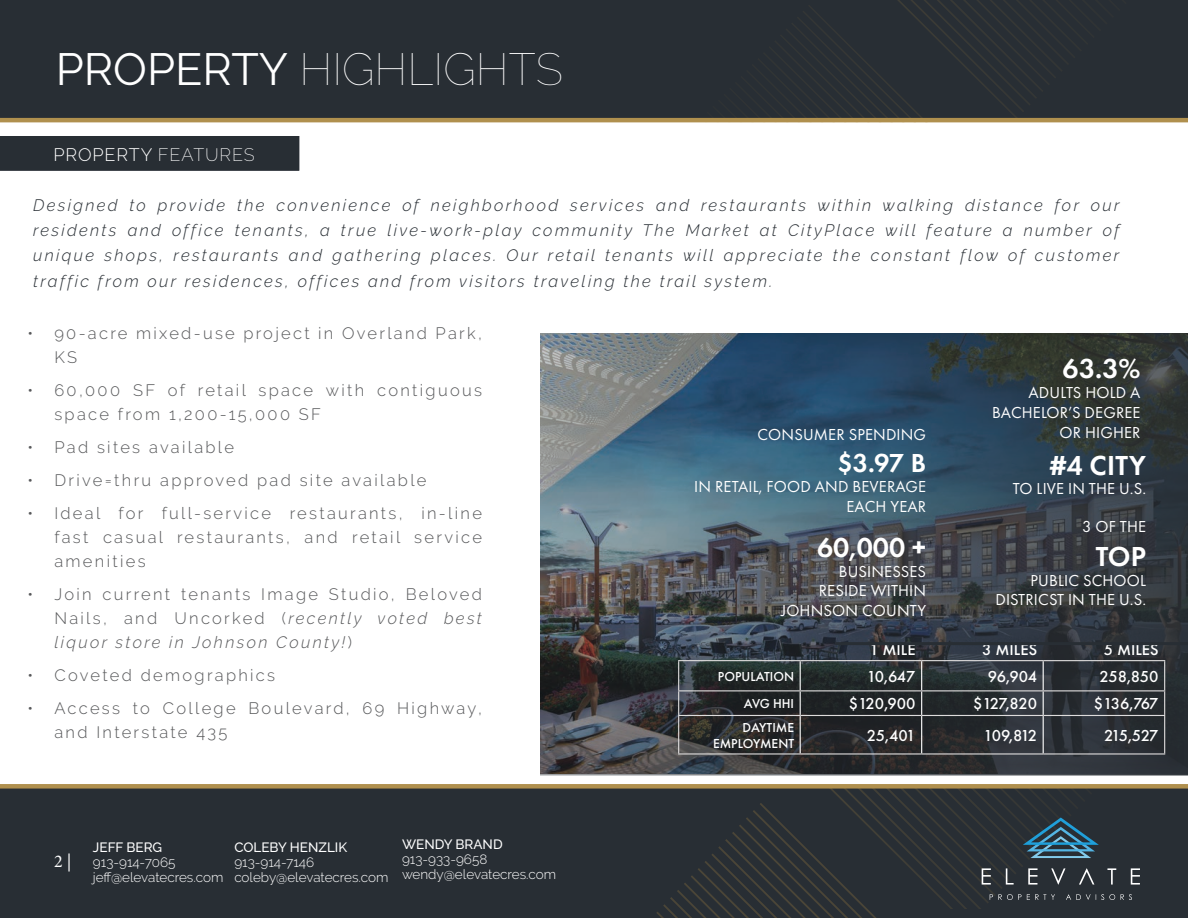
<style>
.page{position:relative;width:1188px;height:918px;background:#fff}
.page>*{position:absolute;margin:0;border:0;box-sizing:border-box;transform-origin:0 0}
.t1{font:100 45px "Raleway";color:#fff}
.t2{font:600 28.5px "Futura PT";letter-spacing:.01em;color:#fff}
.t3{font:600 27px "Futura PT";color:#fff}
.t4{font:300 18px "Raleway";letter-spacing:.05em;color:#fff}
.t5{font:18px "Minion Pro";color:#fff}
.t6{font:300 16.5px/24px "Raleway";letter-spacing:.14em;color:#57585a}
.t7{font:italic 300 16.5px/25.5px "Raleway";letter-spacing:.14em;color:#282e34;text-align:justify}
.t8{font:16.5px/19.8px "Futura PT";letter-spacing:.01em;color:#fff;text-align:right}
.t9{font:500 16.5px "Futura PT";letter-spacing:-.01em;color:#fff}
.t10{font:300 13.5px/15px "Raleway";color:#fff}
.t11{font:500 13.5px/16.2px "Futura PT";color:#fff;text-align:right}
.t12{font:500 13.5px "Raleway";color:#fff}
.s1{font-weight:400}
.s2{font-weight:200}
.s3{font-style:italic}
</style>
<div class="page">
<div style="left:0;top:0;width:1188px;height:122px;background:#282e34"></div>
<svg style="left:701px;top:0;width:426px;height:118px"></svg>
<div style="left:0;top:786px;width:1188px;height:132px;background:#282e34"></div>
<svg style="left:656px;top:789px;width:439px;height:129px"></svg>
<img style="left:1030px;top:851px;width:61px;height:7px">
<img style="left:1027px;top:845px;width:68px;height:6px">
<img style="left:1023px;top:818px;width:76px;height:27px">
<img style="left:982px;top:868px;width:158px;height:32px">
<hr style="left:0;top:118px;width:1188px;height:4px;background:#b0904e">
<div style="left:0;top:136px;width:300px;height:35px;background:#282e34"></div>
<div style="left:0;top:784px;width:1188px;height:5px;background:#b0904e"></div>
<svg style="left:540px;top:333px;width:648px;height:443px;background:#43525d"></svg>
<div style="left:680px;top:646px;width:504px;height:127px;background:#231f20;opacity:.75"></div>
<svg style="left:800px;top:661px;width:1px;height:54px"></svg>
<svg style="left:921px;top:661px;width:1px;height:54px"></svg>
<svg style="left:1043px;top:661px;width:1px;height:54px"></svg>
<hr style="left:800px;top:716px;width:1px;height:37px;background:#fff">
<hr style="left:921px;top:716px;width:1px;height:37px;background:#fff">
<hr style="left:1043px;top:716px;width:1px;height:37px;background:#fff">
<hr style="left:678px;top:660px;width:122px;height:1px;background:#dedcdc">
<hr style="left:800px;top:660px;width:122px;height:1px;background:#dedcdc">
<hr style="left:922px;top:660px;width:121px;height:1px;background:#dedcdc">
<hr style="left:1043px;top:660px;width:122px;height:1px;background:#dedcdc">
<hr style="left:678px;top:690px;width:122px;height:1px;background:#dedcdc">
<svg style="left:678px;top:661px;width:1px;height:54px"></svg>
<hr style="left:800px;top:690px;width:122px;height:1px;background:#dedcdc">
<hr style="left:922px;top:690px;width:121px;height:1px;background:#dedcdc">
<hr style="left:1043px;top:690px;width:122px;height:1px;background:#dedcdc">
<svg style="left:1164px;top:661px;width:1px;height:54px"></svg>
<hr style="left:678px;top:715px;width:122px;height:1px;background:#dedcdc">
<hr style="left:678px;top:716px;width:1px;height:37px;background:#dedcdc">
<hr style="left:800px;top:715px;width:122px;height:1px;background:#dedcdc">
<hr style="left:922px;top:715px;width:121px;height:1px;background:#dedcdc">
<hr style="left:1043px;top:715px;width:122px;height:1px;background:#dedcdc">
<hr style="left:1164px;top:716px;width:1px;height:37px;background:#dedcdc">
<hr style="left:678px;top:753px;width:122px;height:2px;background:#dedcdc">
<hr style="left:800px;top:753px;width:122px;height:2px;background:#dedcdc">
<hr style="left:922px;top:753px;width:121px;height:2px;background:#dedcdc">
<hr style="left:1043px;top:753px;width:122px;height:2px;background:#dedcdc">
<hr style="left:835px;top:642px;width:353px;height:3px;background:#282e34">
<h1 class="t1" style="left:56px;top:43px;width:508px"><span class="s1">PROPERTY</span> HIGHLIGHTS</h1>
<p class="t4" style="left:53px;top:144px;width:203px">PROPERTY <span class="s2">FEATURES</span></p>
<p class="t7" style="left:33px;top:192px;width:1088px">Designed to provide the convenience of neighborhood services and restaurants within walking distance for our residents and office tenants, a true live-work-play community The Market at CityPlace will feature a number of unique shops, restaurants and gathering places. Our retail tenants will appreciate the constant flow of customer traffic from our residences, offices and from visitors traveling the trail system.</p>
<p class="t6" style="left:54px;top:321px;width:429px;text-indent:-27px">• 90-acre mixed-use project in Overland Park,<br>KS</p>
<p class="t6" style="left:54px;top:378px;width:429px;text-indent:-27px">• 60,000 SF of retail space with contiguous space from 1,200-15,000 SF</p>
<p class="t6" style="left:27px;top:435px;width:208px">• Pad sites available</p>
<p class="t6" style="left:27px;top:468px;width:401px">• Drive=thru approved pad site available</p>
<p class="t6" style="left:54px;top:501px;width:429px;text-align:justify;text-indent:-27px">• Ideal for full-service restaurants, in-line fast casual restaurants, and retail service amenities</p>
<p class="t6" style="left:54px;top:582px;width:429px;text-align:justify;text-indent:-27px">• Join current tenants Image Studio, Beloved Nails, and Uncorked (<span class="s3">recently voted best liquor store in Johnson County!</span>)</p>
<p class="t6" style="left:27px;top:663px;width:249px">• Coveted demographics</p>
<p class="t6" style="left:54px;top:696px;width:429px;text-indent:-27px">• Access to College Boulevard, 69 Highway, and Interstate 435</p>
<p class="t5" style="left:54px;top:849px;width:19px">2 |</p>
<p class="t12" style="left:93px;top:839px;width:71px">JEFF BERG</p>
<p class="t10" style="left:93px;top:854px;width:132px">913-914-7065 jeff@elevatecres.com</p>
<p class="t12" style="left:234px;top:839px;width:114px">COLEBY HENZLIK</p>
<p class="t10" style="left:234px;top:855px;width:156px">913-914-7146 coleby@elevatecres.com</p>
<p class="t12" style="left:402px;top:837px;width:102px">WENDY BRAND</p>
<p class="t10" style="left:402px;top:852px;width:156px">913-933-9658 wendy@elevatecres.com</p>
<p class="t8" style="left:757px;top:424px;width:170px">CONSUMER SPENDING</p>
<h3 class="t3" style="left:838px;top:446px;width:90px">$3.97 B</h3>
<p class="t8" style="left:694px;top:476px;width:233px">IN RETAIL, FOOD AND BEVERAGE<br>EACH YEAR</p>
<h2 class="t2" style="left:817px;top:529px;width:111px">60,000 +</h2>
<p class="t8" style="left:781px;top:561px;width:147px">BUSINESSES<br>RESIDE WITHIN<br>JOHNSON COUNTY</p>
<h2 class="t2" style="left:1062px;top:351px;width:80px">63.3%</h2>
<p class="t8" style="left:992px;top:383px;width:150px">ADULTS HOLD A<br>BACHELOR’S DEGREE<br>OR HIGHER</p>
<h2 class="t2" style="left:1050px;top:447px;width:98px">#4 CITY</h2>
<p class="t8" style="left:1013px;top:479px;width:135px">TO LIVE IN THE U.S.</p>
<p class="t8" style="left:1082px;top:516px;width:65px">3 OF THE</p>
<h2 class="t2" style="left:1096px;top:538px;width:52px">TOP</h2>
<p class="t8" style="left:995px;top:570px;width:152px">PUBLIC SCHOOL<br>DISTRICST IN THE U.S.</p>
<p class="t9" style="left:869px;top:639px;width:48px">1 MILE</p>
<p class="t9" style="left:982px;top:639px;width:56px">3 MILES</p>
<p class="t9" style="left:1104px;top:639px;width:56px">5 MILES</p>
<p class="t11" style="left:718px;top:668px;width:78px">POPULATION</p>
<p class="t9" style="left:867px;top:667px;width:50px">10,647</p>
<p class="t9" style="left:988px;top:667px;width:51px">96,904</p>
<p class="t9" style="left:1099px;top:667px;width:61px">258,850</p>
<p class="t11" style="left:744px;top:696px;width:52px">AVG HHI</p>
<p class="t9" style="left:849px;top:694px;width:68px">$120,900</p>
<p class="t9" style="left:973px;top:694px;width:66px">$127,820</p>
<p class="t9" style="left:1094px;top:694px;width:66px">$136,767</p>
<p class="t11" style="left:713px;top:719px;width:83px">DAYTIME<br>EMPLOYMENT</p>
<p class="t9" style="left:867px;top:726px;width:50px">25,401</p>
<p class="t9" style="left:984px;top:726px;width:55px">109,812</p>
<p class="t9" style="left:1104px;top:726px;width:56px">215,527</p>
</div>
